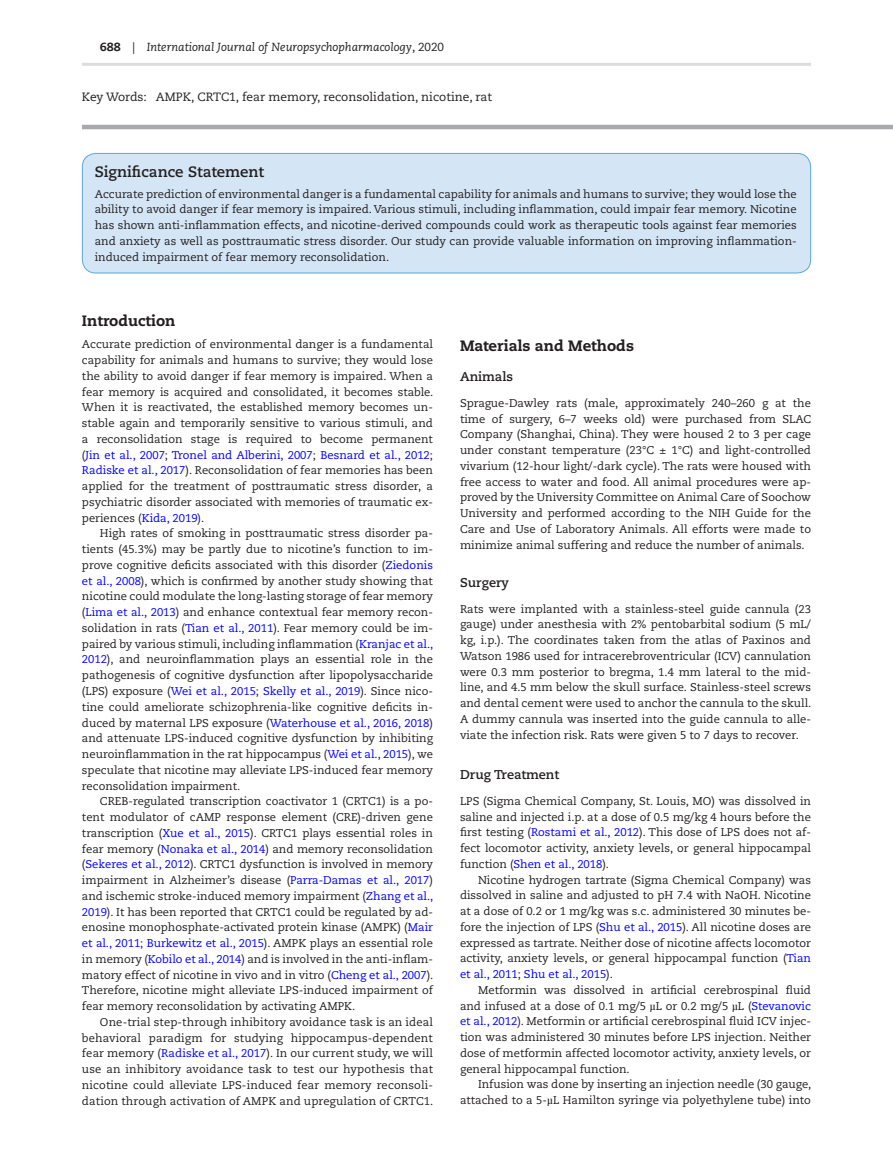
<style>
.page{position:relative;width:893px;height:1174px;background:#fff}
.page>*{position:absolute;margin:0;border:0;box-sizing:border-box;transform-origin:0 0}
.t1{font:800 15px "Caecilia LT Std";color:#231f20}
.t2{font:700 15px "Caecilia LT Std";color:#231f20}
.t3{font:700 12.75px "Caecilia LT Std";color:#231f20}
.t4{font:12px "Caecilia LT Std";color:#231f20}
.t5{font:italic 11.7px "Caecilia LT Std";color:#231f20}
.t6{font:11.25px/15.8px "Caecilia LT Std";color:#231f20;text-align:justify}
.s1{font-weight:800;font-style:normal}
.s2{font-style:normal}
.s3{color:#00f}
.s4{font-family:"Gandhari Unicode"}
</style>
<div class="page">
<hr style="left:82px;top:63px;width:729px;height:3px;background:#dcdddf">
<hr style="left:82px;top:125px;width:811px;height:4px;background:#a8a9ad">
<div style="left:82px;top:153px;width:729px;height:120px;background:#d4e5f5;border-radius:14px"></div>
<div style="left:82px;top:153px;width:729px;height:120px;border:1px solid #5ba8dc;border-radius:14px"></div>
<p class="t5" style="left:100px;top:40px;width:346px"><span class="s1">688</span> <span class="s2">|</span> International Journal of Neuropsychopharmacology<span class="s2">, 2020</span></p>
<p class="t4" style="left:82px;top:90px;width:412px">Key Words: AMPK, CRTC1, fear memory, reconsolidation, nicotine, rat</p>
<h1 class="t2" style="left:95px;top:163px;width:171px">Significance Statement</h1>
<p class="t6" style="left:95px;top:186px;width:704px">Accurate prediction of environmental danger is a fundamental capability for animals and humans to survive; they would lose the ability to avoid danger if fear memory is impaired. Various stimuli, including inflammation, could impair fear memory. Nicotine has shown anti-inflammation effects, and nicotine-derived compounds could work as therapeutic tools against fear memories and anxiety as well as posttraumatic stress disorder. Our study can provide valuable information on improving inflammation&shy;induced impairment of fear memory reconsolidation.</p>
<h1 class="t1" style="left:82px;top:311px;width:95px">Introduction</h1>
<p class="t6" style="left:82px;top:337px;width:353px">Accurate prediction of environmental danger is a fundamental capability for animals and humans to survive; they would lose the ability to avoid danger if fear memory is impaired. When a fear memory is acquired and consolidated, it becomes stable.<br>When it is reactivated, the established memory becomes un&shy;stable again and temporarily sensitive to various stimuli, and a reconsolidation stage is required to become permanent (<span class="s3">Jin et al., 2007</span>; <span class="s3">Tronel and Alberini, 2007</span>; <span class="s3">Besnard et al., 2012</span>; <span class="s3">Radiske et al., 2017</span>). Reconsolidation of fear memories has been applied for the treatment of posttraumatic stress disorder, a psychiatric disorder associated with memories of traumatic ex&shy;periences (<span class="s3">Kida, 2019</span>).</p>
<p class="t6" style="left:82px;top:526px;width:353px;text-indent:18px">High rates of smoking in posttraumatic stress disorder pa&shy;tients (45.3%) may be partly due to nicotine’s function to im&shy;prove cognitive deficits associated with this disorder (<span class="s3">Ziedonis et al., 2008</span>), which is confirmed by another study showing that nicotine could modulate the long-lasting storage of fear memory (<span class="s3">Lima et al., 2013</span>) and enhance contextual fear memory recon&shy;solidation in rats (<span class="s3">Tian et al., 2011</span>). Fear memory could be im&shy;paired by various stimuli, including inflammation (<span class="s3">Kranjac et al., 2012</span>), and neuroinflammation plays an essential role in the pathogenesis of cognitive dysfunction after lipopolysaccharide (LPS) exposure (<span class="s3">Wei et al., 2015</span>; <span class="s3">Skelly et al., 2019</span>). Since nico&shy;tine could ameliorate schizophrenia-like cognitive deficits in&shy;duced by maternal LPS exposure (<span class="s3">Waterhouse et al., 2016</span>, <span class="s3">2018</span>) and attenuate LPS-induced cognitive dysfunction by inhibiting neuroinflammation in the rat hippocampus (<span class="s3">Wei et al., 2015</span>), we speculate that nicotine may alleviate LPS-induced fear memory reconsolidation impairment.</p>
<p class="t6" style="left:82px;top:793px;width:353px;text-indent:18px">CREB-regulated transcription coactivator 1 (CRTC1) is a po&shy;tent modulator of cAMP response element (CRE)-driven gene transcription (<span class="s3">Xue et al., 2015</span>). CRTC1 plays essential roles in fear memory (<span class="s3">Nonaka et al., 2014</span>) and memory reconsolidation (<span class="s3">Sekeres et al., 2012</span>). CRTC1 dysfunction is involved in memory impairment in Alzheimer’s disease (<span class="s3">Parra-Damas et al., 2017</span>) and ischemic stroke-induced memory impairment (<span class="s3">Zhang et al., 2019</span>). It has been reported that CRTC1 could be regulated by ad&shy;enosine monophosphate-activated protein kinase (AMPK) (<span class="s3">Mair et al., 2011</span>; <span class="s3">Burkewitz et al., 2015</span>). AMPK plays an essential role in memory (<span class="s3">Kobilo et al., 2014</span>) and is involved in the anti-inflam&shy;matory effect of nicotine in vivo and in vitro (<span class="s3">Cheng et al., 2007</span>).<br>Therefore, nicotine might alleviate LPS-induced impairment of fear memory reconsolidation by activating AMPK.</p>
<p class="t6" style="left:82px;top:1014px;width:353px;text-indent:18px">One-trial step-through inhibitory avoidance task is an ideal behavioral paradigm for studying hippocampus-dependent fear memory (<span class="s3">Radiske et al., 2017</span>). In our current study, we will use an inhibitory avoidance task to test our hypothesis that nicotine could alleviate LPS-induced fear memory reconsoli&shy;dation through activation of AMPK and upregulation of CRTC1.</p>
<h1 class="t1" style="left:460px;top:336px;width:176px">Materials and Methods</h1>
<p class="t3" style="left:460px;top:369px;width:55px">Animals</p>
<p class="t6" style="left:460px;top:395px;width:353px">Sprague-Dawley rats (male, approximately 240–260 g at the time of surgery, 6–7 weeks old) were purchased from SLAC Company (Shanghai, China). They were housed 2 to 3 per cage under constant temperature (23°C ± 1°C) and light-controlled vivarium (12-hour light/-dark cycle). The rats were housed with free access to water and food. All animal procedures were ap&shy;proved by the University Committee on Animal Care of Soochow University and performed according to the NIH Guide for the Care and Use of Laboratory Animals. All efforts were made to minimize animal suffering and reduce the number of animals.</p>
<p class="t3" style="left:460px;top:575px;width:51px">Surgery</p>
<p class="t6" style="left:460px;top:601px;width:353px">Rats were implanted with a stainless-steel guide cannula (23 gauge) under anesthesia with 2% pentobarbital sodium (5 mL/ kg, i.p.). The coordinates taken from the atlas of Paxinos and Watson 1986 used for intracerebroventricular (ICV) cannulation were 0.3 mm posterior to bregma, 1.4 mm lateral to the mid&shy;line, and 4.5 mm below the skull surface. Stainless-steel screws and dental cement were used to anchor the cannula to the skull.<br>A dummy cannula was inserted into the guide cannula to alle&shy;viate the infection risk. Rats were given 5 to 7 days to recover.</p>
<p class="t3" style="left:460px;top:767px;width:101px">Drug Treatment</p>
<p class="t6" style="left:460px;top:793px;width:353px">LPS (Sigma Chemical Company, St. Louis, MO) was dissolved in saline and injected i.p. at a dose of 0.5 mg/kg 4 hours before the first testing (<span class="s3">Rostami et al., 2012</span>). This dose of LPS does not af&shy;fect locomotor activity, anxiety levels, or general hippocampal function (<span class="s3">Shen et al., 2018</span>).</p>
<p class="t6" style="left:460px;top:872px;width:353px;text-indent:18px">Nicotine hydrogen tartrate (Sigma Chemical Company) was dissolved in saline and adjusted to pH 7.4 with NaOH. Nicotine at a dose of 0.2 or 1 mg/kg was s.c. administered 30 minutes be&shy;fore the injection of LPS (<span class="s3">Shu et al., 2015</span>). All nicotine doses are expressed as tartrate. Neither dose of nicotine affects locomotor activity, anxiety levels, or general hippocampal function (<span class="s3">Tian et al., 2011</span>; <span class="s3">Shu et al., 2015</span>).</p>
<p class="t6" style="left:460px;top:982px;width:353px;text-indent:18px">Metformin was dissolved in artificial cerebrospinal fluid and infused at a dose of 0.1 mg/5 <span class="s4">µ</span>L or 0.2 mg/5 <span class="s4">µ</span>L (<span class="s3">Stevanovic et al., 2012</span>). Metformin or artificial cerebrospinal fluid ICV injec&shy;tion was administered 30 minutes before LPS injection. Neither dose of metformin affected locomotor activity, anxiety levels, or general hippocampal function.</p>
<p class="t6" style="left:460px;top:1076px;width:353px;text-align:right">Infusion was done by inserting an injection needle (30 gauge, attached to a 5-<span class="s4">µ</span>L Hamilton syringe via polyethylene tube) into</p>
</div>
